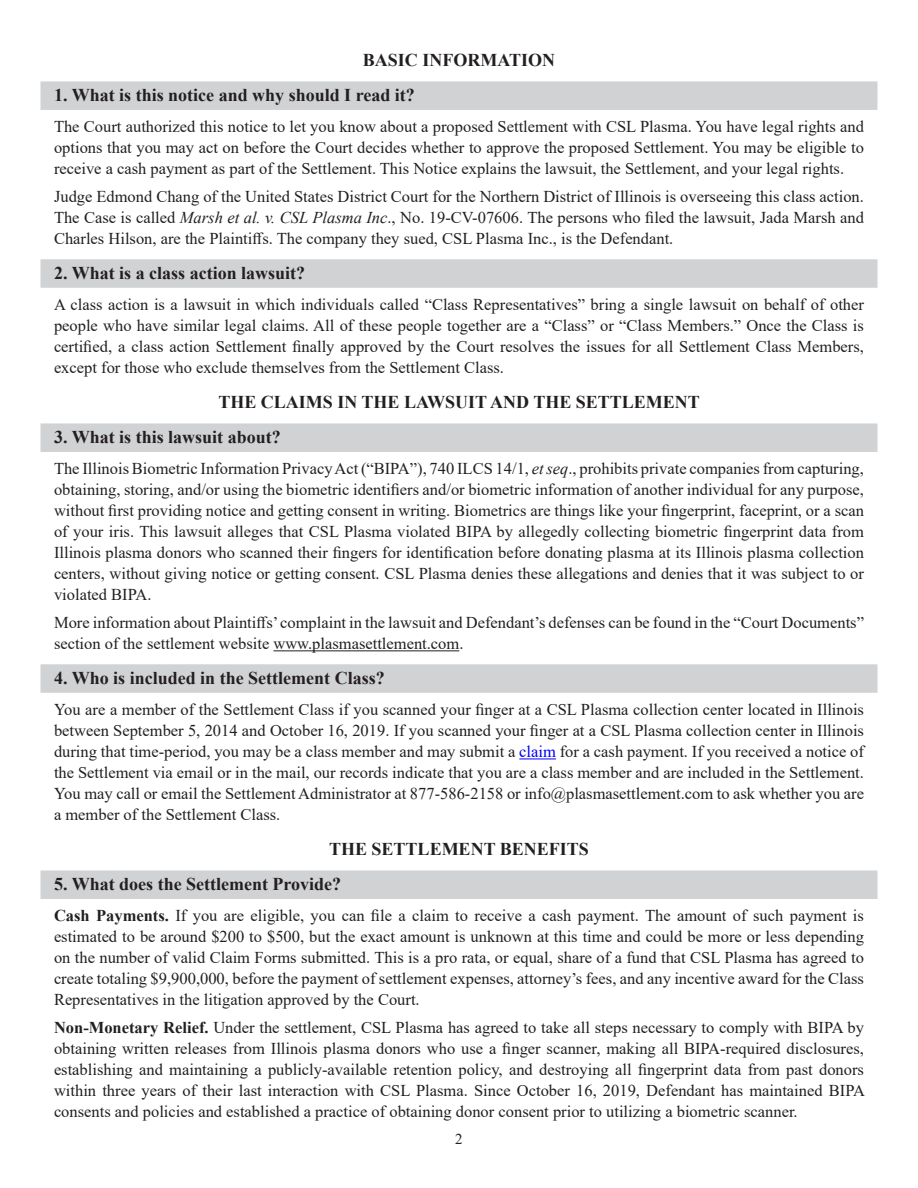
<style>
.page{position:relative;width:918px;height:1188px;background:#fff}
.page>*{position:absolute;margin:0;border:0;box-sizing:border-box;transform-origin:0 0}
.QUESTION{font:700 18px "Times New Roman";color:#231f20}
.HEADING{font:700 18px "Times New Roman";color:#231f20}
.BODY{font:16.5px/21px "Times New Roman";color:#231f20;text-align:justify}
.t1{font:15px "Times New Roman";color:#231f20}
.s1{font-style:italic}
.s2{color:#00f}
.s3{font-weight:700}
</style>
<div class="page">
<div style="left:40px;top:81px;width:838px;height:29px;background:#d1d2d4"></div>
<div style="left:40px;top:259px;width:838px;height:29px;background:#d1d2d4"></div>
<div style="left:40px;top:423px;width:838px;height:29px;background:#d1d2d4"></div>
<hr style="left:273px;top:650px;width:186px;height:1px;background:#231f20">
<div style="left:40px;top:664px;width:838px;height:29px;background:#d1d2d4"></div>
<hr style="left:519px;top:759px;width:37px;height:1px;background:#00f">
<div style="left:40px;top:870px;width:838px;height:29px;background:#d1d2d4"></div>
<p class="HEADING" style="left:363px;top:47px;width:194px">BASIC INFORMATION</p>
<p class="QUESTION" style="left:54px;top:82px;width:362px">1. What is this notice and why should I read it?</p>
<p class="BODY" style="left:54px;top:116px;width:812px">The Court authorized this notice to let you know about a proposed Settlement with CSL Plasma. You have legal rights and options that you may act on before the Court decides whether to approve the proposed Settlement. You may be eligible to receive a cash payment as part of the Settlement. This Notice explains the lawsuit, the Settlement, and your legal rights.</p>
<p class="BODY" style="left:54px;top:185px;width:812px">Judge Edmond Chang of the United States District Court for the Northern District of Illinois is overseeing this class action.<br>The Case is called <span class="s1">Marsh et al. v. CSL Plasma Inc</span>., No. 19-CV-07606. The persons who filed the lawsuit, Jada Marsh and Charles Hilson, are the Plaintiffs. The company they sued, CSL Plasma Inc., is the Defendant.</p>
<p class="QUESTION" style="left:54px;top:260px;width:253px">2. What is a class action lawsuit?</p>
<p class="BODY" style="left:54px;top:294px;width:812px">A class action is a lawsuit in which individuals called “Class Representatives” bring a single lawsuit on behalf of other people who have similar legal claims. All of these people together are a “Class” or “Class Members.” Once the Class is certified, a class action Settlement finally approved by the Court resolves the issues for all Settlement Class Members, except for those who exclude themselves from the Settlement Class.</p>
<p class="HEADING" style="left:218px;top:389px;width:483px">THE CLAIMS IN THE LAWSUIT AND THE SETTLEMENT</p>
<p class="QUESTION" style="left:54px;top:424px;width:228px">3. What is this lawsuit about?</p>
<p class="BODY" style="left:54px;top:458px;width:812px">The Illinois Biometric Information Privacy Act (“BIPA”), 740 ILCS 14/1, <span class="s1">et seq</span>., prohibits private companies from capturing, obtaining, storing, and/or using the biometric identifiers and/or biometric information of another individual for any purpose, without first providing notice and getting consent in writing. Biometrics are things like your fingerprint, faceprint, or a scan of your iris. This lawsuit alleges that CSL Plasma violated BIPA by allegedly collecting biometric fingerprint data from Illinois plasma donors who scanned their fingers for identification before donating plasma at its Illinois plasma collection centers, without giving notice or getting consent. CSL Plasma denies these allegations and denies that it was subject to or violated BIPA.</p>
<p class="BODY" style="left:54px;top:612px;width:812px">More information about Plaintiffs’ complaint in the lawsuit and Defendant’s defenses can be found in the “Court Documents” section of the settlement website www.plasmasettlement.com.</p>
<p class="QUESTION" style="left:54px;top:665px;width:332px">4. Who is included in the Settlement Class?</p>
<p class="BODY" style="left:54px;top:699px;width:812px">You are a member of the Settlement Class if you scanned your finger at a CSL Plasma collection center located in Illinois between September 5, 2014 and October 16, 2019. If you scanned your finger at a CSL Plasma collection center in Illinois during that time-period, you may be a class member and may submit a <span class="s2">claim</span> for a cash payment. If you received a notice of the Settlement via email or in the mail, our records indicate that you are a class member and are included in the Settlement.<br>You may call or email the Settlement Administrator at 877-586-2158 or info@plasmasettlement.com to ask whether you are a member of the Settlement Class.</p>
<p class="HEADING" style="left:329px;top:836px;width:261px">THE SETTLEMENT BENEFITS</p>
<p class="QUESTION" style="left:54px;top:871px;width:289px">5. What does the Settlement Provide?</p>
<p class="BODY" style="left:54px;top:905px;width:812px"><span class="s3">Cash Payments.</span> If you are eligible, you can file a claim to receive a cash payment. The amount of such payment is estimated to be around $200 to $500, but the exact amount is unknown at this time and could be more or less depending on the number of valid Claim Forms submitted. This is a pro rata, or equal, share of a fund that CSL Plasma has agreed to create totaling $9,900,000, before the payment of settlement expenses, attorney’s fees, and any incentive award for the Class Representatives in the litigation approved by the Court.</p>
<p class="BODY" style="left:54px;top:1017px;width:812px"><span class="s3">Non-Monetary Relief.</span> Under the settlement, CSL Plasma has agreed to take all steps necessary to comply with BIPA by obtaining written releases from Illinois plasma donors who use a finger scanner, making all BIPA-required disclosures, establishing and maintaining a publicly-available retention policy, and destroying all fingerprint data from past donors within three years of their last interaction with CSL Plasma. Since October 16, 2019, Defendant has maintained BIPA consents and policies and established a practice of obtaining donor consent prior to utilizing a biometric scanner.</p>
<p class="t1" style="left:455px;top:1129px;width:9px">2</p>
</div>
